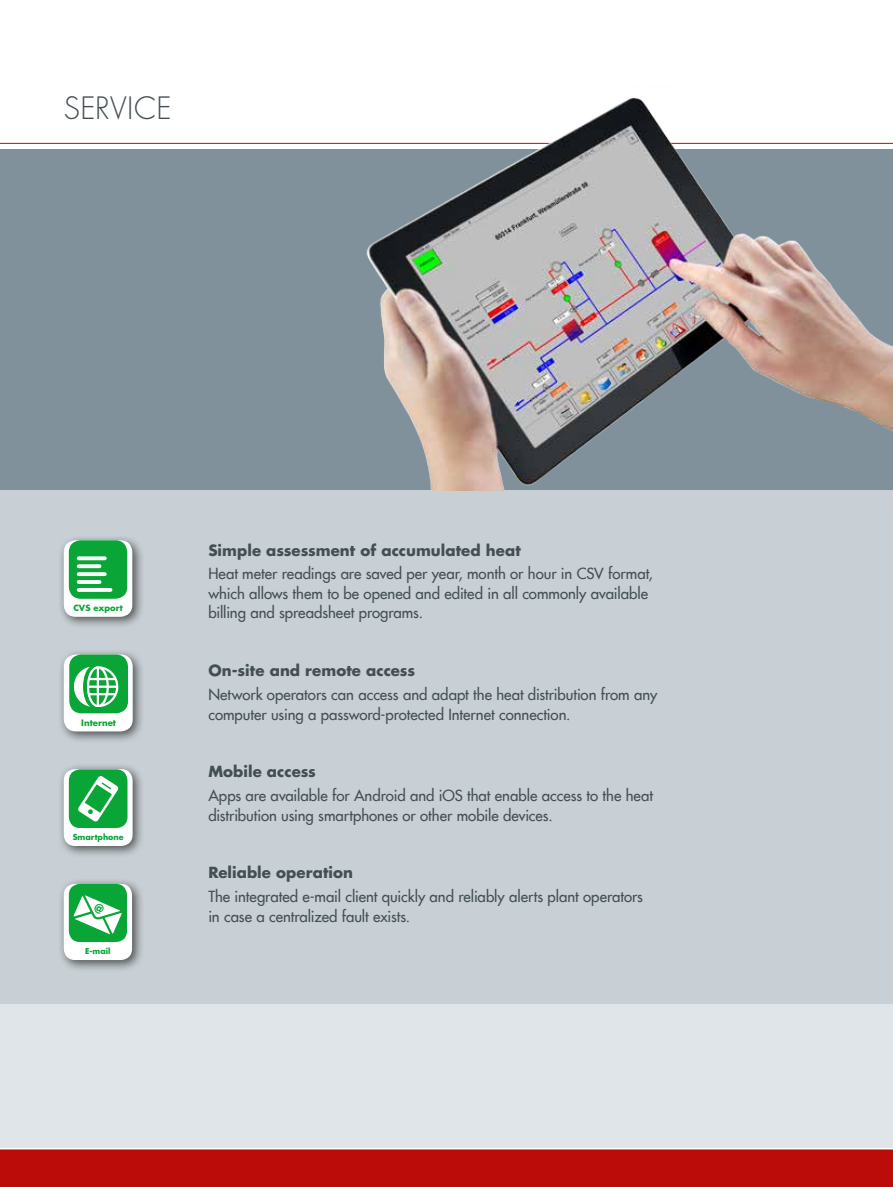
<style>
.page{position:relative;width:893px;height:1187px;background:#fff}
.page>*{position:absolute;margin:0;border:0;box-sizing:border-box;transform-origin:0 0}
.t1{font:300 30px "Futura";letter-spacing:.01em;color:#434f55}
.t2{font:500 15px/19.5px "Futura Com";color:#434f55}
.t3{font:700 15px "Futura Com";letter-spacing:.005em;color:#434f55}
.t4{font:700 8.55px "Futura";color:#0aa537}
.t5{font:700 8.4px "Futura";color:#0aa537}
.t6{font:700 7.95px "Futura";color:#0aa537}
</style>
<div class="page">
<div style="left:0;top:150px;width:893px;height:853px;background:#c8d0d5"></div>
<div style="left:0;top:1148px;width:893px;height:38px;background:#bb0c0a"></div>
<div style="left:0;top:1003px;width:893px;height:145px;background:#dfe5e9"></div>
<div style="left:0;top:150px;width:893px;height:340px;background:#80919b"></div>
<div style="left:58px;top:534px;width:87px;height:95px;background:#000;opacity:.6"></div>
<div style="left:64px;top:540px;width:68px;height:76px;background:#fff;border-radius:12px"></div>
<div style="left:69px;top:540px;width:58px;height:58px;background:#0aa537;border-radius:12px"></div>
<svg style="left:79px;top:572px;width:26px;height:4px"></svg>
<svg style="left:79px;top:580px;width:21px;height:4px"></svg>
<svg style="left:79px;top:588px;width:32px;height:4px"></svg>
<svg style="left:79px;top:556px;width:26px;height:4px"></svg>
<svg style="left:79px;top:564px;width:21px;height:4px"></svg>
<div style="left:58px;top:648px;width:87px;height:95px;background:#000;opacity:.6"></div>
<div style="left:64px;top:654px;width:69px;height:77px;background:#fff;border-radius:12px"></div>
<div style="left:69px;top:654px;width:59px;height:59px;background:#0aa537;border-radius:12px"></div>
<svg style="left:74px;top:666px;width:44px;height:41px"></svg>
<div style="left:58px;top:763px;width:87px;height:95px;background:#000;opacity:.6"></div>
<div style="left:64px;top:769px;width:69px;height:76px;background:#fff;border-radius:11px"></div>
<div style="left:69px;top:769px;width:59px;height:59px;background:#0aa537;border-radius:11px"></div>
<svg style="left:78px;top:776px;width:41px;height:45px"></svg>
<div style="left:58px;top:877px;width:86px;height:95px;background:#000;opacity:.6"></div>
<div style="left:64px;top:883px;width:68px;height:76px;background:#fff;border-radius:11px"></div>
<div style="left:69px;top:883px;width:58px;height:59px;background:#0aa537;border-radius:11px"></div>
<hr style="left:0;top:143px;width:893px;height:1px;background:#bb0c0a">
<hr style="left:0;top:1147px;width:893px;height:2px;background:#fff">
<img style="left:301px;top:97px;width:592px;height:393px">
<svg style="left:73px;top:895px;width:49px;height:40px"></svg>
<h1 class="t1" style="left:64px;top:89px;width:109px">SERVICE</h1>
<p class="t5" style="left:73px;top:602px;width:51px">CVS export</p>
<p class="t4" style="left:81px;top:716px;width:36px">Internet</p>
<p class="t6" style="left:73px;top:831px;width:53px">Smartphone</p>
<p class="t6" style="left:85px;top:945px;width:27px">E-mail</p>
<p class="t3" style="left:208px;top:538px;width:314px">Simple assessment of accumulated heat</p>
<p class="t2" style="left:208px;top:563px;width:446px">Heat meter readings are saved per year, month or hour in CSV format, which allows them to be opened and edited in all commonly available billing and spreadsheet programs.</p>
<p class="t3" style="left:208px;top:659px;width:208px">On-site and remote access</p>
<p class="t2" style="left:208px;top:684px;width:450px">Network operators can access and adapt the heat distribution from any computer using a password-protected Internet connection.</p>
<p class="t3" style="left:208px;top:760px;width:109px">Mobile access</p>
<p class="t2" style="left:208px;top:785px;width:446px">Apps are available for Android and iOS that enable access to the heat distribution using smartphones or other mobile devices.</p>
<p class="t3" style="left:208px;top:861px;width:146px">Reliable operation</p>
<p class="t2" style="left:208px;top:886px;width:436px">The integrated e-mail client quickly and reliably alerts plant operators in case a centralized fault exists.</p>
</div>
